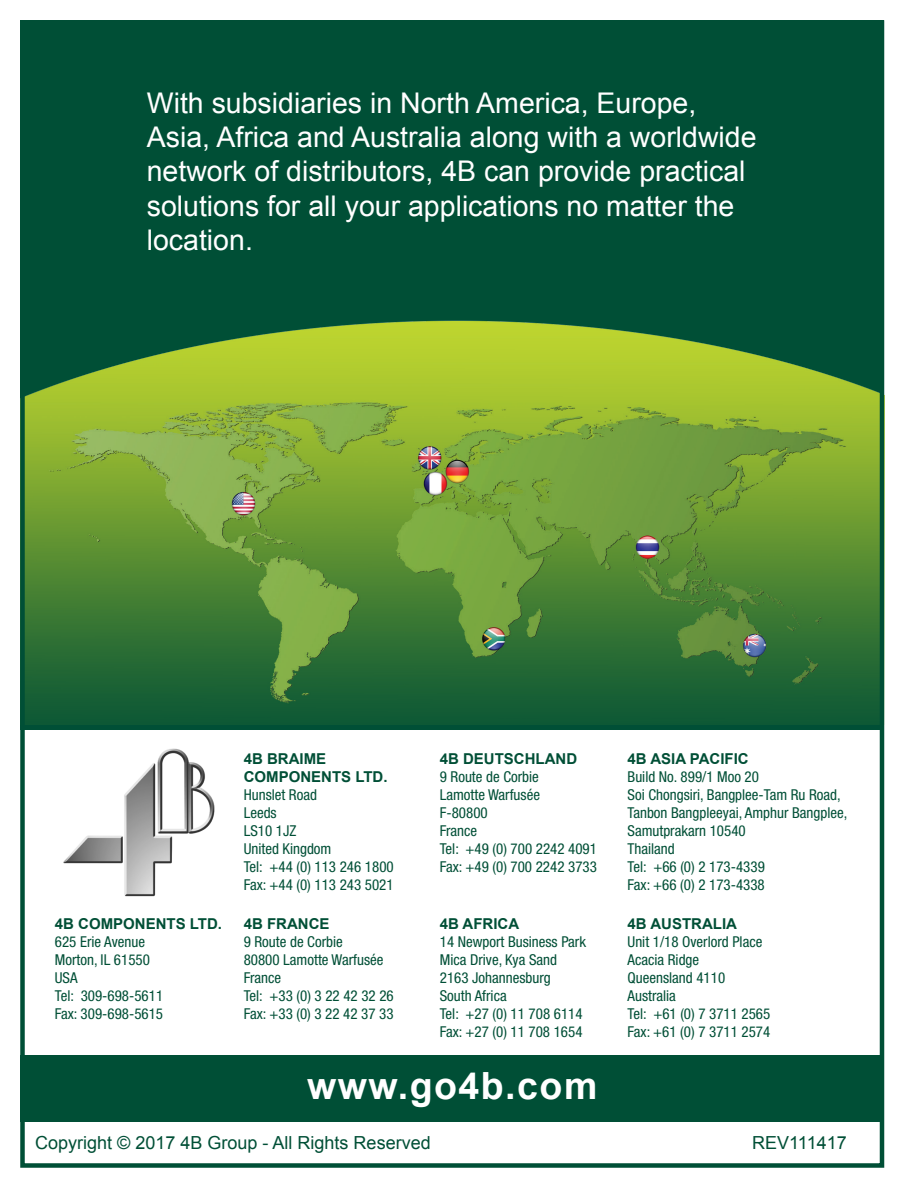
<style>
.page{position:relative;width:918px;height:1188px;background:#fff}
.page>*{position:absolute;margin:0;border:0;box-sizing:border-box;transform-origin:0 0}
.t1{font:700 37.5px "Arial";letter-spacing:.04em;color:#fff}
.t2{font:28.5px/34.2px "Arial";color:#fff}
.t3{font:18px "Arial";color:#004f36}
.t4{font:condensed 15px "Helvetica Neue";color:#004f36}
.t5{font:700 15px/18px "Arial";color:#004f36}
</style>
<div class="page">
<div style="left:20px;top:20px;width:864px;height:710px;background:#004f36"></div>
<img style="left:25px;top:320px;width:854px;height:405px">
<div style="left:20px;top:1055px;width:864px;height:67px;background:#004f36"></div>
<img style="left:63px;top:748px;width:148px;height:149px">
<p class="t2" style="left:147px;top:86px;width:611px">With subsidiaries in North America, Europe, Asia, Africa and Australia along with a worldwide network of distributors, 4B can provide practical solutions for all your applications no matter the location.</p>
<p class="t5" style="left:55px;top:915px;width:169px">4B COMPONENTS LTD.</p>
<p class="t4" style="left:55px;top:933px;width:92px">625 Erie Avenue</p>
<p class="t4" style="left:55px;top:951px;width:97px">Morton, IL 61550</p>
<p class="t4" style="left:55px;top:969px;width:24px">USA</p>
<p class="t4" style="left:55px;top:987px;width:110px">Tel: 309-698-5611</p>
<p class="t4" style="left:55px;top:1005px;width:110px">Fax: 309-698-5615</p>
<p class="t5" style="left:244px;top:750px;width:145px">4B BRAIME<br>COMPONENTS LTD.</p>
<p class="t4" style="left:244px;top:786px;width:75px">Hunslet Road</p>
<p class="t4" style="left:244px;top:804px;width:35px">Leeds</p>
<p class="t4" style="left:244px;top:822px;width:54px">LS10 1JZ</p>
<p class="t4" style="left:244px;top:840px;width:89px">United Kingdom</p>
<p class="t4" style="left:244px;top:858px;width:152px">Tel: +44 (0) 113 246 1800</p>
<p class="t4" style="left:244px;top:876px;width:151px">Fax: +44 (0) 113 243 5021</p>
<p class="t5" style="left:244px;top:915px;width:87px">4B FRANCE</p>
<p class="t4" style="left:244px;top:933px;width:101px">9 Route de Corbie</p>
<p class="t4" style="left:244px;top:951px;width:141px">80800 Lamotte Warfusée</p>
<p class="t4" style="left:244px;top:969px;width:39px">France</p>
<p class="t4" style="left:244px;top:987px;width:152px">Tel: +33 (0) 3 22 42 32 26</p>
<p class="t4" style="left:244px;top:1005px;width:151px">Fax: +33 (0) 3 22 42 37 33</p>
<p class="t5" style="left:440px;top:750px;width:139px">4B DEUTSCHLAND</p>
<p class="t4" style="left:440px;top:768px;width:101px">9 Route de Corbie</p>
<p class="t4" style="left:440px;top:786px;width:102px">Lamotte Warfusée</p>
<p class="t4" style="left:440px;top:804px;width:49px">F-80800</p>
<p class="t4" style="left:440px;top:822px;width:39px">France</p>
<p class="t4" style="left:440px;top:840px;width:159px">Tel: +49 (0) 700 2242 4091</p>
<p class="t4" style="left:440px;top:858px;width:159px">Fax: +49 (0) 700 2242 3733</p>
<p class="t5" style="left:440px;top:915px;width:81px">4B AFRICA</p>
<p class="t4" style="left:440px;top:933px;width:148px">14 Newport Business Park</p>
<p class="t4" style="left:440px;top:951px;width:119px">Mica Drive, Kya Sand</p>
<p class="t4" style="left:440px;top:969px;width:112px">2163 Johannesburg</p>
<p class="t4" style="left:440px;top:987px;width:68px">South Africa</p>
<p class="t4" style="left:440px;top:1005px;width:144px">Tel: +27 (0) 11 708 6114</p>
<p class="t4" style="left:440px;top:1023px;width:144px">Fax: +27 (0) 11 708 1654</p>
<p class="t1" style="left:307px;top:1061px;width:292px">www.go4b.com</p>
<p class="t3" style="left:35px;top:1131px;width:397px">Copyright © 2017 4B Group - All Rights Reserved</p>
<p class="t5" style="left:628px;top:750px;width:123px">4B ASIA PACIFIC</p>
<p class="t4" style="left:628px;top:768px;width:133px">Build No. 899/1 Moo 20</p>
<p class="t4" style="left:628px;top:786px;width:215px">Soi Chongsiri, Bangplee-Tam Ru Road,</p>
<p class="t4" style="left:628px;top:804px;width:221px">Tanbon Bangpleeyai, Amphur Bangplee,</p>
<p class="t4" style="left:628px;top:822px;width:120px">Samutprakarn 10540</p>
<p class="t4" style="left:628px;top:840px;width:49px">Thailand</p>
<p class="t4" style="left:628px;top:858px;width:139px">Tel: +66 (0) 2 173-4339</p>
<p class="t4" style="left:628px;top:876px;width:139px">Fax: +66 (0) 2 173-4338</p>
<p class="t5" style="left:628px;top:915px;width:111px">4B AUSTRALIA</p>
<p class="t4" style="left:628px;top:933px;width:136px">Unit 1/18 Overlord Place</p>
<p class="t4" style="left:628px;top:951px;width:73px">Acacia Ridge</p>
<p class="t4" style="left:628px;top:969px;width:99px">Queensland 4110</p>
<p class="t4" style="left:628px;top:987px;width:50px">Australia</p>
<p class="t4" style="left:628px;top:1005px;width:144px">Tel: +61 (0) 7 3711 2565</p>
<p class="t4" style="left:628px;top:1023px;width:144px">Fax: +61 (0) 7 3711 2574</p>
<p class="t3" style="left:752px;top:1131px;width:96px">REV111417</p>
</div>
